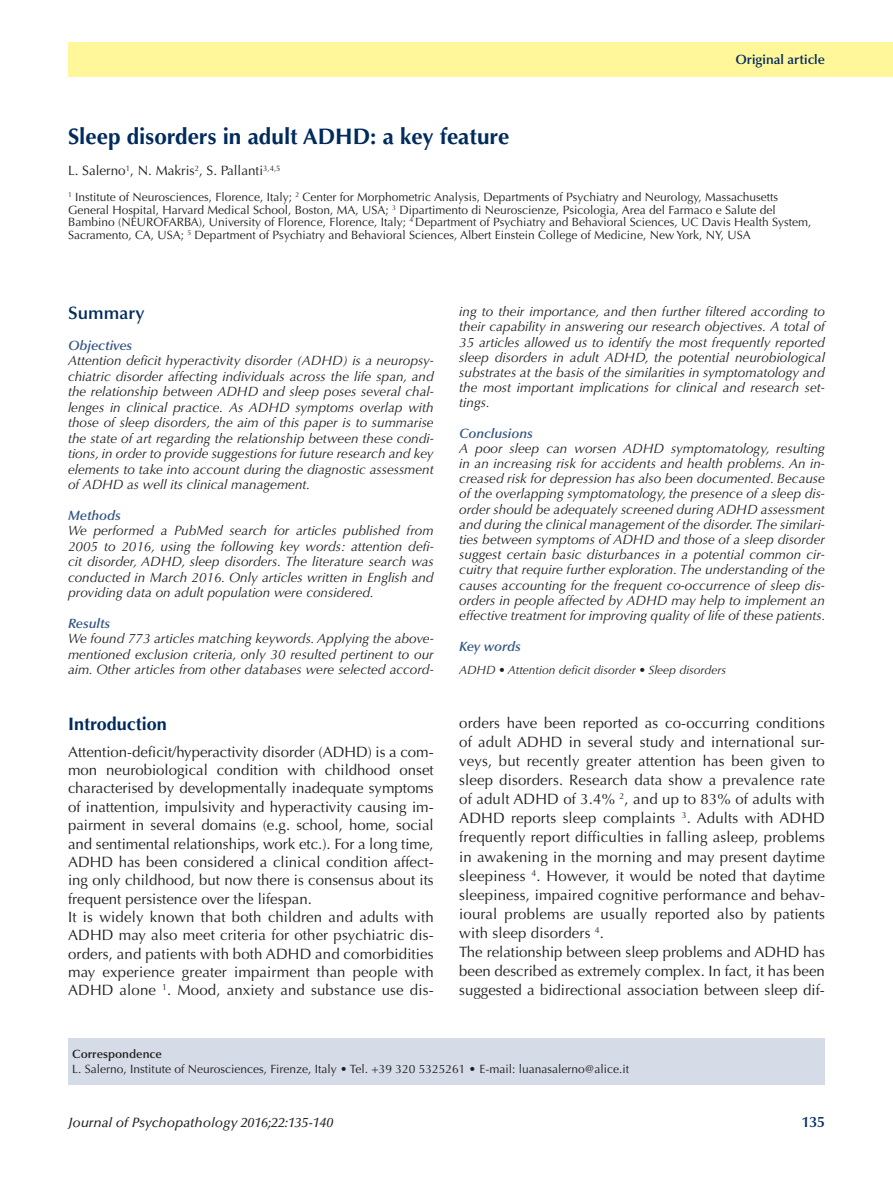
<style>
.page{position:relative;width:893px;height:1191px;background:#fff}
.page>*{position:absolute;margin:0;border:0;box-sizing:border-box;transform-origin:0 0}
.t1{font:700 22.5px "Optima LT Std";color:#002b5d}
.t2{font:700 18px "Optima LT Std";color:#002b5d}
.t3{font:600 18px "Optima LT Std";color:#002b5d}
.t4{font:15px/19px "Optima LT Std";letter-spacing:.01em;color:#231f20}
.t5{font:600 15px "Optima LT Std";color:#002b5d}
.t6{font:italic 13.5px/15.1px "Optima LT Std";color:#231f20;text-align:justify}
.t7{font:italic 600 13.5px "Optima LT Std";color:#335582}
.t8{font:italic 500 13.5px "Optima LT Std";color:#231f20}
.t9{font:13.5px "Optima LT Std";color:#231f20}
.t10{font:600 13.5px "Optima LT Std";color:#002b5d}
.t11{font:12px/12.8px "Optima LT Std";color:#231f20}
.t12{font:italic 12px "Optima LT Std";color:#231f20}
.t13{font:600 12px "Optima LT Std";color:#231f20}
</style>
<div class="page">
<div style="left:68px;top:43px;width:825px;height:34px;background:#fff79a"></div>
<div style="left:68px;top:1037px;width:757px;height:47px;background:#d5dce8"></div>
<p class="t10" style="left:735px;top:52px;width:91px">Original article</p>
<h1 class="t1" style="left:68px;top:123px;width:443px">Sleep disorders in adult ADHD: a key feature</h1>
<p class="t9" style="left:68px;top:163px;width:214px">L. Salerno<sup>1</sup>, N. Makris<sup>2</sup>, S. Pallanti<sup>3,4,5</sup></p>
<p class="t11" style="left:68px;top:191px;width:745px"><sup>1</sup> Institute of Neurosciences, Florence, Italy; <sup>2</sup> Center for Morphometric Analysis, Departments of Psychiatry and Neurology, Massachusetts General Hospital, Harvard Medical School, Boston, MA, USA; <sup>3</sup> Dipartimento di Neuroscienze, Psicologia, Area del Farmaco e Salute del Bambino (NEUROFARBA), University of Florence, Florence, Italy; <sup>4</sup> Department of Psychiatry and Behavioral Sciences, UC Davis Health System, Sacramento, CA, USA; <sup>5</sup> Department of Psychiatry and Behavioral Sciences, Albert Einstein College of Medicine, New York, NY, USA</p>
<h2 class="t3" style="left:68px;top:303px;width:78px">Summary</h2>
<p class="t7" style="left:68px;top:337px;width:66px">Objectives</p>
<p class="t6" style="left:68px;top:353px;width:367px">Attention deficit hyperactivity disorder (ADHD) is a neuropsy&shy;chiatric disorder affecting individuals across the life span, and the relationship between ADHD and sleep poses several chal&shy;lenges in clinical practice. As ADHD symptoms overlap with those of sleep disorders, the aim of this paper is to summarise the state of art regarding the relationship between these condi&shy;tions, in order to provide suggestions for future research and key elements to take into account during the diagnostic assessment of ADHD as well its clinical management.</p>
<p class="t7" style="left:68px;top:507px;width:55px">Methods</p>
<p class="t6" style="left:68px;top:523px;width:367px">We performed a PubMed search for articles published from 2005 to 2016, using the following key words: attention defi&shy;cit disorder, ADHD, sleep disorders. The literature search was conducted in March 2016. Only articles written in English and providing data on adult population were considered.</p>
<p class="t7" style="left:68px;top:615px;width:44px">Results</p>
<p class="t6" style="left:68px;top:631px;width:367px">We found 773 articles matching keywords. Applying the above&shy;mentioned exclusion criteria, only 30 resulted pertinent to our aim. Other articles from other databases were selected accord-</p>
<h2 class="t2" style="left:68px;top:713px;width:100px">Introduction</h2>
<p class="t4" style="left:68px;top:742px;width:367px;line-height:18.3px">Attention-deficit/hyperactivity disorder (ADHD) is a com&shy;mon neurobiological condition with childhood onset characterised by developmentally inadequate symptoms of inattention, impulsivity and hyperactivity causing im&shy;pairment in several domains (e.g. school, home, social and sentimental relationships, work etc.). For a long time, ADHD has been considered a clinical condition affect&shy;ing only childhood, but now there is consensus about its frequent persistence over the lifespan.<br>It is widely known that both children and adults with ADHD may also meet criteria for other psychiatric dis&shy;orders, and patients with both ADHD and comorbidities may experience greater impairment than people with ADHD alone <sup>1</sup>. Mood, anxiety and substance use dis-</p>
<p class="t6" style="left:459px;top:304px;width:367px">ing to their importance, and then further filtered according to their capability in answering our research objectives. A total of 35 articles allowed us to identify the most frequently reported sleep disorders in adult ADHD, the potential neurobiological substrates at the basis of the similarities in symptomatology and the most important implications for clinical and research set&shy;tings.</p>
<p class="t7" style="left:459px;top:425px;width:75px">Conclusions</p>
<p class="t6" style="left:459px;top:441px;width:368px">A poor sleep can worsen ADHD symptomatology, resulting in an increasing risk for accidents and health problems. An in&shy;creased risk for depression has also been documented. Because of the overlapping symptomatology, the presence of a sleep dis&shy;order should be adequately screened during ADHD assessment and during the clinical management of the disorder. The similari&shy;ties between symptoms of ADHD and those of a sleep disorder suggest certain basic disturbances in a potential common cir&shy;cuitry that require further exploration. The understanding of the causes accounting for the frequent co-occurrence of sleep dis&shy;orders in people affected by ADHD may help to implement an effective treatment for improving quality of life of these patients.</p>
<p class="t7" style="left:459px;top:639px;width:63px">Key words</p>
<p class="t12" style="left:459px;top:663px;width:268px">ADHD • Attention deficit disorder • Sleep disorders</p>
<p class="t4" style="left:459px;top:713px;width:367px">orders have been reported as co-occurring conditions of adult ADHD in several study and international sur&shy;veys, but recently greater attention has been given to sleep disorders. Research data show a prevalence rate of adult ADHD of 3.4% <sup>2</sup>, and up to 83% of adults with ADHD reports sleep complaints <sup>3</sup>. Adults with ADHD frequently report difficulties in falling asleep, problems in awakening in the morning and may present daytime sleepiness <sup>4</sup>. However, it would be noted that daytime sleepiness, impaired cognitive performance and behav&shy;ioural problems are usually reported also by patients with sleep disorders <sup>4</sup>.<br>The relationship between sleep problems and ADHD has been described as extremely complex. In fact, it has been suggested a bidirectional association between sleep dif-</p>
<p class="t13" style="left:72px;top:1047px;width:91px">Correspondence</p>
<p class="t11" style="left:72px;top:1062px;width:558px">L. Salerno, Institute of Neurosciences, Firenze, Italy • Tel. +39 320 5325261 • E-mail: luanasalerno@alice.it</p>
<p class="t8" style="left:68px;top:1114px;width:266px">Journal of Psychopathology 2016;22:135-140</p>
<p class="t5" style="left:802px;top:1113px;width:25px">135</p>
</div>
